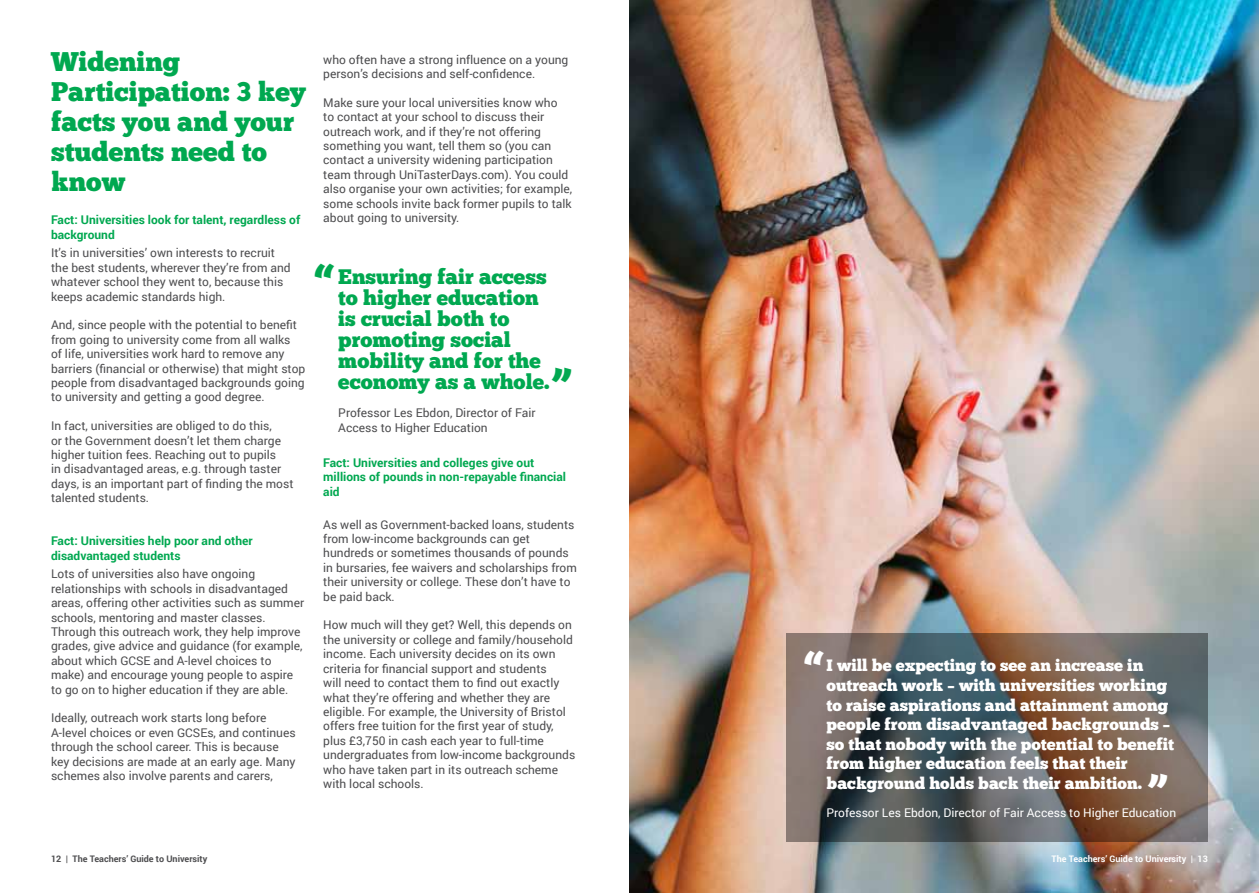
<style>
.page{position:relative;width:1259px;height:893px;background:#fff}
.page>*{position:absolute;margin:0;border:0;box-sizing:border-box;transform-origin:0 0}
.t1{font:37.5px "Chunk Five";color:#00a850}
.t2{font:37.5px "Chunk Five";color:#fff}
.t3{font:27px/30px "Chunk Five";color:#00a850}
.t4{font:21px/21px "Chunk Five";color:#00a850}
.t5{font:16.5px/19.5px "Chunk Five";color:#fff}
.t6{font:12px/14.4px "Roboto";color:#4d4d4f}
.t7{font:700 12px/14.4px "Roboto";color:#00a850}
.t8{font:12px "Roboto";color:#fff}
.t9{font:700 9px "Roboto";color:#4d4d4f}
.t10{font:700 9px "Roboto";color:#fff}
</style>
<div class="page">
<img style="left:629px;top:0;width:630px;height:893px">
<svg style="left:787px;top:634px;width:421px;height:208px;background:#66605b"></svg>
<h2 class="t3" style="left:51px;top:47px;width:256px">Widening<br>Participation: 3 key facts you and your students need to know</h2>
<p class="t7" style="left:51px;top:212px;width:251px">Fact: Universities look for talent, regardless of background</p>
<p class="t6" style="left:51px;top:245px;width:241px">It’s in universities’ own interests to recruit the best students, wherever they’re from and whatever school they went to, because this keeps academic standards high.</p>
<p class="t6" style="left:51px;top:317px;width:256px">And, since people with the potential to benefit from going to university come from all walks<br>of life, universities work hard to remove any barriers (financial or otherwise) that might stop people from disadvantaged backgrounds going to university and getting a good degree.</p>
<p class="t6" style="left:51px;top:418px;width:244px">In fact, universities are obliged to do this,<br>or the Government doesn’t let them charge higher tuition fees. Reaching out to pupils<br>in disadvantaged areas, e.g. through taster days, is an important part of finding the most talented students.</p>
<p class="t7" style="left:51px;top:533px;width:203px">Fact: Universities help poor and other disadvantaged students</p>
<p class="t6" style="left:51px;top:567px;width:255px">Lots of universities also have ongoing relationships with schools in disadvantaged areas, offering other activities such as summer schools, mentoring and master classes.<br>Through this outreach work, they help improve grades, give advice and guidance (for example, about which GCSE and A-level choices to make) and encourage young people to aspire to go on to higher education if they are able.</p>
<p class="t6" style="left:51px;top:711px;width:246px">Ideally, outreach work starts long before A-level choices or even GCSEs, and continues through the school career. This is because key decisions are made at an early age. Many schemes also involve parents and carers,</p>
<p class="t6" style="left:323px;top:52px;width:247px">who often have a strong influence on a young person’s decisions and self-confidence.</p>
<p class="t6" style="left:323px;top:95px;width:250px">Make sure your local universities know who<br>to contact at your school to discuss their outreach work, and if they’re not offering something you want, tell them so (you can contact a university widening participation team through UniTasterDays.com). You could also organise your own activities; for example, some schools invite back former pupils to talk about going to university.</p>
<h1 class="t1" style="left:315px;top:256px;width:21px">“</h1>
<h3 class="t4" style="left:338px;top:266px;width:213px">Ensuring fair access to higher education is crucial both to promoting social mobility and for the economy as a whole.</h3>
<p class="t6" style="left:338px;top:406px;width:199px">Professor Les Ebdon, Director of Fair<br>Access to Higher Education</p>
<h1 class="t1" style="left:552px;top:361px;width:21px">”</h1>
<p class="t7" style="left:323px;top:455px;width:244px">Fact: Universities and colleges give out millions of pounds in non-repayable financial aid</p>
<p class="t6" style="left:323px;top:517px;width:255px">As well as Government-backed loans, students from low-income backgrounds can get hundreds or sometimes thousands of pounds in bursaries, fee waivers and scholarships from their university or college. These don’t have to be paid back.</p>
<p class="t6" style="left:323px;top:618px;width:253px">How much will they get? Well, this depends on the university or college and family/household income. Each university decides on its own criteria for financial support and students<br>will need to contact them to find out exactly what they’re offering and whether they are eligible. For example, the University of Bristol offers free tuition for the first year of study, plus £3,750 in cash each year to full-time undergraduates from low-income backgrounds who have taken part in its outreach scheme with local schools.</p>
<h1 class="t2" style="left:804px;top:643px;width:21px">“</h1>
<p class="t5" style="left:826px;top:656px;width:349px">I will be expecting to see an increase in outreach work – with universities working to raise aspirations and attainment among people from disadvantaged backgrounds – so that nobody with the potential to benefit from higher education feels that their background holds back their ambition.</p>
<p class="t8" style="left:826px;top:805px;width:351px">Professor Les Ebdon, Director of Fair Access to Higher Education</p>
<h1 class="t2" style="left:1147px;top:767px;width:21px">”</h1>
<p class="t9" style="left:51px;top:852px;width:158px">12 | The Teachers’ Guide to University</p>
<p class="t10" style="left:1051px;top:852px;width:158px">The Teachers’ Guide to University | 13</p>
</div>
